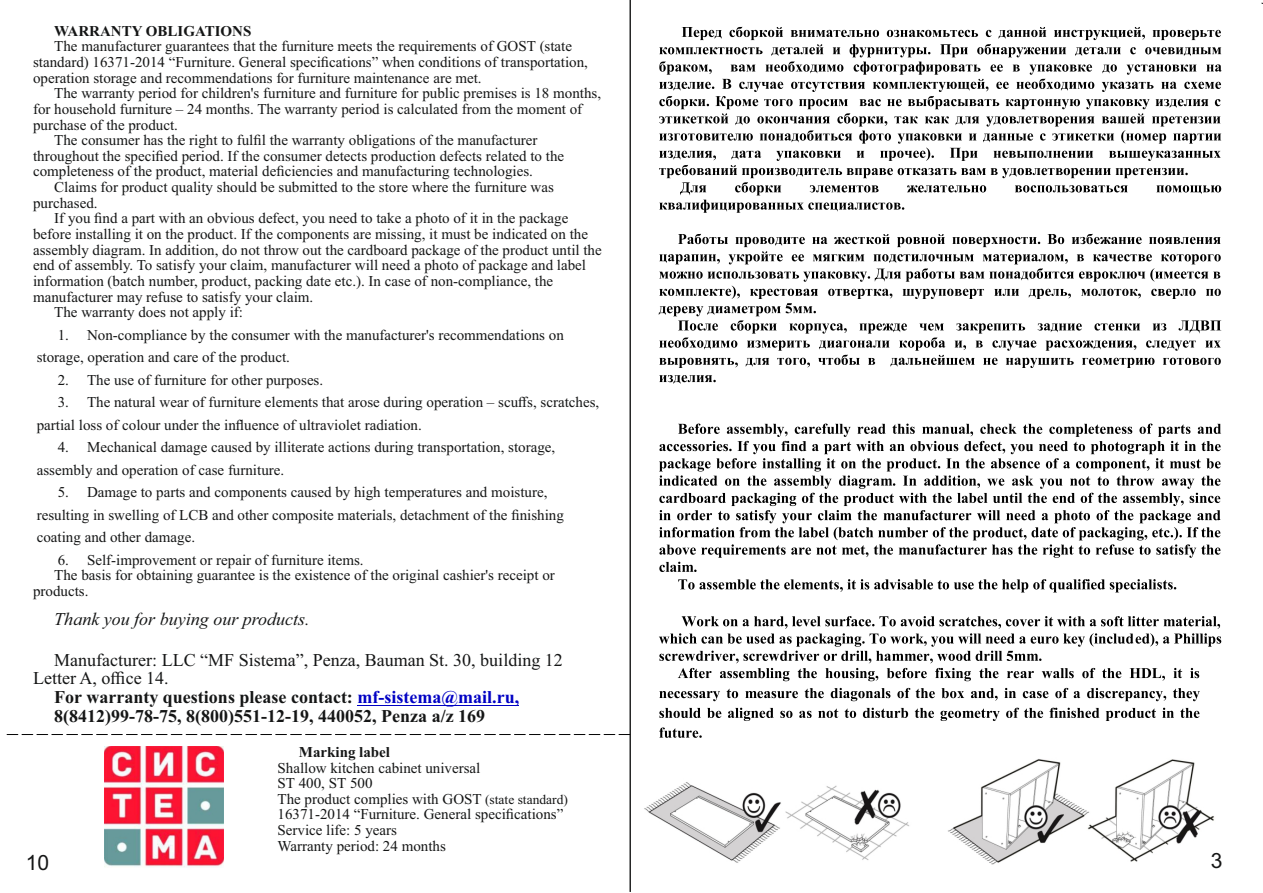
<style>
.page{position:relative;width:1263px;height:893px;background:#fff}
.page>*{position:absolute;margin:0;border:0;box-sizing:border-box;transform-origin:0 0}
.t1{font:21px "Arial";color:#151616}
.t2{font:700 18px "Times New Roman";color:#151616}
.t3{font:18px "Times New Roman";color:#151616}
.t4{font:italic 18px "Times New Roman";color:#151616}
.t5{font:15px/15.6px "Times New Roman";color:#151616}
.t6{font:700 15px "Times New Roman";color:#151616}
.s1{color:#0000c4}
.s2{font-size:13.5px}
</style>
<div class="page">
<img style="left:948px;top:759px;width:266px;height:106px">
<hr style="left:630px;top:0;width:1px;height:892px;background:#151616">
<svg style="left:659px;top:27px;width:563px;height:186px"></svg>
<svg style="left:659px;top:234px;width:562px;height:134px"></svg>
<svg style="left:659px;top:375px;width:57px;height:9px"></svg>
<svg style="left:659px;top:424px;width:562px;height:148px"></svg>
<svg style="left:678px;top:579px;width:498px;height:13px"></svg>
<svg style="left:659px;top:616px;width:562px;height:65px"></svg>
<svg style="left:659px;top:688px;width:541px;height:13px"></svg>
<svg style="left:659px;top:708px;width:115px;height:13px"></svg>
<svg style="left:780px;top:708px;width:419px;height:13px"></svg>
<svg style="left:659px;top:727px;width:43px;height:11px"></svg>
<img style="left:644px;top:782px;width:265px;height:81px">
<hr style="left:357px;top:705px;width:84px;height:1px;background:#0000c4">
<hr style="left:441px;top:705px;width:78px;height:1px;background:#0000c4">
<svg style="left:7px;top:734px;width:623px;height:1px"></svg>
<img style="left:104px;top:746px;width:120px;height:122px">
<p class="t6" style="left:54px;top:26px;width:199px">WARRANTY OBLIGATIONS</p>
<p class="t5" style="left:33px;top:40px;width:556px;text-indent:21px">The manufacturer guarantees that the furniture meets the requirements of GOST (state standard) 16371-2014 “Furniture. General specifications” when conditions of transportation, operation storage and recommendations for furniture maintenance are met.</p>
<p class="t5" style="left:54px;top:87px;width:548px">The warranty period for children's furniture and furniture for public premises is 18 months,</p>
<p class="t5" style="left:33px;top:103px;width:551px">for household furniture – 24 months. The warranty period is calculated from the moment of</p>
<p class="t5" style="left:33px;top:118px;width:146px">purchase of the product.</p>
<p class="t5" style="left:54px;top:134px;width:485px">The consumer has the right to fulfil the warranty obligations of the manufacturer</p>
<p class="t5" style="left:33px;top:149px;width:533px">throughout the specified period. If the consumer detects production defects related to the</p>
<p class="t5" style="left:33px;top:165px;width:501px">completeness of the product, material deficiencies and manufacturing technologies.</p>
<p class="t5" style="left:54px;top:181px;width:501px">Claims for product quality should be submitted to the store where the furniture was</p>
<p class="t5" style="left:33px;top:196px;width:66px">purchased.</p>
<p class="t5" style="left:54px;top:212px;width:516px">If you find a part with an obvious defect, you need to take a photo of it in the package</p>
<p class="t5" style="left:33px;top:228px;width:556px">before installing it on the product. If the components are missing, it must be indicated on the</p>
<p class="t5" style="left:33px;top:243px;width:570px">assembly diagram. In addition, do not throw out the cardboard package of the product until the</p>
<p class="t5" style="left:33px;top:259px;width:554px">end of assembly. To satisfy your claim, manufacturer will need a photo of package and label</p>
<p class="t5" style="left:33px;top:275px;width:522px">information (batch number, product, packing date etc.). In case of non-compliance, the</p>
<p class="t5" style="left:33px;top:290px;width:282px">manufacturer may refuse to satisfy your claim.</p>
<p class="t5" style="left:54px;top:306px;width:190px">The warranty does not apply if:</p>
<p class="t5" style="left:37px;top:325px;width:529px;line-height:22.5px;text-indent:21px">1. Non-compliance by the consumer with the manufacturer's recommendations on storage, operation and care of the product.</p>
<p class="t5" style="left:58px;top:373px;width:267px">2. The use of furniture for other purposes.</p>
<p class="t5" style="left:37px;top:392px;width:564px;line-height:22.5px;text-indent:21px">3. The natural wear of furniture elements that arose during operation – scuffs, scratches, partial loss of colour under the influence of ultraviolet radiation.</p>
<p class="t5" style="left:37px;top:437px;width:520px;line-height:22.5px;text-indent:21px">4. Mechanical damage caused by illiterate actions during transportation, storage, assembly and operation of case furniture.</p>
<p class="t5" style="left:37px;top:482px;width:529px;line-height:22.5px;text-indent:21px">5. Damage to parts and components caused by high temperatures and moisture, resulting in swelling of LCB and other composite materials, detachment of the finishing coating and other damage.</p>
<p class="t5" style="left:58px;top:553px;width:307px">6. Self-improvement or repair of furniture items.</p>
<p class="t5" style="left:54px;top:569px;width:502px">The basis for obtaining guarantee is the existence of the original cashier's receipt or</p>
<p class="t5" style="left:33px;top:584px;width:57px">products.</p>
<p class="t4" style="left:54px;top:612px;width:257px">Thank you for buying our products.</p>
<p class="t3" style="left:54px;top:653px;width:510px">Manufacturer: LLC “MF Sistema”, Penza, Bauman St. 30, building 12</p>
<p class="t3" style="left:33px;top:672px;width:137px">Letter A, office 14.</p>
<p class="t2" style="left:54px;top:691px;width:466px">For warranty questions please contact: <span class="s1">mf-sistema@mail.ru,</span></p>
<p class="t2" style="left:54px;top:710px;width:432px">8(8412)99-78-75, 8(800)551-12-19, 440052, Penza a/z 169</p>
<p class="t6" style="left:299px;top:747px;width:93px">Marking label</p>
<p class="t5" style="left:278px;top:761px;width:292px">Shallow kitchen cabinet universal<br>ST 400, ST 500<br>The product complies with GOST <span class="s2">(state standard)<br></span>16371-2014 “Furniture. General specifications”<br>Service life: 5 years<br>Warranty period: 24 months</p>
<h1 class="t1" style="left:26px;top:854px;width:25px">10</h1>
<h1 class="t1" style="left:1211px;top:853px;width:13px">3</h1>
</div>
